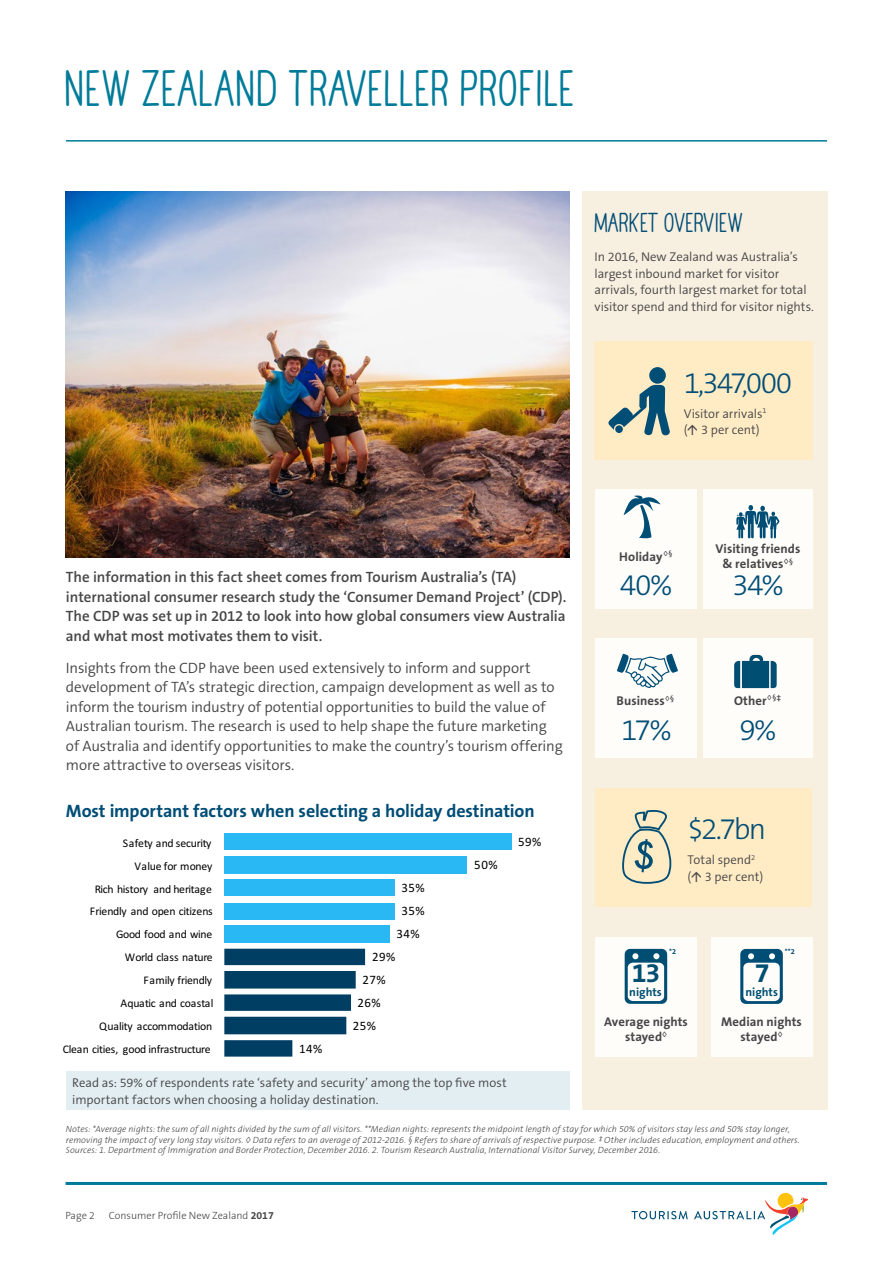
<style>
.page{position:relative;width:893px;height:1263px;background:#fff}
.page>*{position:absolute;margin:0;border:0;box-sizing:border-box;transform-origin:0 0}
.t1{font:700 45px "TAHAVEANICEDAY Basic";letter-spacing:.01em;color:#007b99}
.t2{font:300 30px "The Sans B3";letter-spacing:-.06em;color:#004d76}
.t3{font:700 27px "The Sans B7";color:#004f72}
.t4{font:700 24px "TAHAVEANICEDAY Basic";color:#004d76}
.t5{font:700 18px "The Sans B7";letter-spacing:-.005em;color:#004d76}
.t6{font:300 15px/19.5px "The Sans B4";letter-spacing:-.01em;color:#464547}
.t7{font:600 15px/19.5px "The Sans B6";letter-spacing:-.005em;color:#464547}
.t8{font:12.9px/23px "Calibri";letter-spacing:.04em;color:#000;text-align:center}
.t9{font:300 12.75px/16.5px "The Sans B4";color:#464547}
.t10{font:700 12.75px/15px "The Sans B7";letter-spacing:.005em;color:#464547;text-align:center}
.t11{font:700 11.85px "The Sans B7";color:#004f72}
.t12{font:11.7px/23px "Calibri";letter-spacing:-.025em;color:#000;text-align:right}
.t13{font:300 10.5px "The Sans B3";color:#464547}
.t14{font:italic 300 9px/10.5px "The Sans B3";letter-spacing:.01em;color:#464547}
.t15{font:700 7.5px "The Sans B7";color:#004d76}
.t16{font:700 7.5px "The Sans B7";color:#004f72}
.s1{font-family:"The Sans B5 Plain";font-weight:400;font-size:10.5px}
.s2{font-family:"The Sans B7";font-weight:700}
</style>
<div class="page">
<hr style="left:66px;top:1182px;width:761px;height:3px;background:#007b99">
<svg style="left:631px;top:1211px;width:57px;height:8px"></svg>
<svg style="left:694px;top:1193px;width:114px;height:42px"></svg>
<div style="left:582px;top:191px;width:245px;height:919px;background:#f7efdf"></div>
<img style="left:66px;top:191px;width:503px;height:366px">
<div style="left:703px;top:490px;width:109px;height:119px;background:#fefdfa"></div>
<svg style="left:736px;top:505px;width:43px;height:33px"></svg>
<div style="left:595px;top:490px;width:102px;height:119px;background:#fefdfa"></div>
<svg style="left:623px;top:495px;width:38px;height:44px"></svg>
<div style="left:595px;top:638px;width:102px;height:119px;background:#fefdfa"></div>
<svg style="left:617px;top:654px;width:61px;height:34px"></svg>
<div style="left:703px;top:638px;width:109px;height:119px;background:#fefdfa"></div>
<div style="left:595px;top:341px;width:218px;height:118px;background:#ffecc5"></div>
<div style="left:649px;top:367px;width:17px;height:17px;background:#004d76;border-radius:50%"></div>
<svg style="left:608px;top:385px;width:62px;height:51px"></svg>
<div style="left:615px;top:425px;width:8px;height:8px;background:#004d76;border-radius:50%"></div>
<div style="left:595px;top:788px;width:216px;height:118px;background:#ffecc5"></div>
<svg style="left:622px;top:810px;width:50px;height:74px"></svg>
<div style="left:66px;top:1071px;width:503px;height:39px;background:#e3eef2"></div>
<div style="left:224px;top:834px;width:288px;height:16px;background:#29b8f3"></div>
<div style="left:224px;top:856px;width:243px;height:18px;background:#29b8f3"></div>
<div style="left:224px;top:879px;width:170px;height:17px;background:#29b8f3"></div>
<div style="left:224px;top:903px;width:170px;height:16px;background:#29b8f3"></div>
<div style="left:224px;top:925px;width:166px;height:18px;background:#29b8f3"></div>
<svg style="left:224px;top:949px;width:141px;height:107px"></svg>
<svg style="left:734px;top:655px;width:43px;height:33px"></svg>
<div style="left:711px;top:937px;width:101px;height:119px;background:#fefdfa"></div>
<svg style="left:740px;top:949px;width:43px;height:55px"></svg>
<div style="left:595px;top:937px;width:102px;height:119px;background:#fefdfa"></div>
<svg style="left:625px;top:949px;width:42px;height:55px"></svg>
<hr style="left:66px;top:140px;width:761px;height:2px;background:#007b99">
<h1 class="t1" style="left:66px;top:61px;width:512px">NEW ZEALAND TRAVELLER PROFILE</h1>
<h3 class="t4" style="left:595px;top:208px;width:150px">MARKET OVERVIEW</h3>
<h3 class="t9" style="left:595px;top:249px;width:221px">In 2016, New Zealand was Australia’s largest inbound market for visitor arrivals, fourth largest market for total visitor spend and third for visitor nights.</h3>
<h2 class="t2" style="left:684px;top:367px;width:110px">1,347,000</h2>
<h3 class="t9" style="left:684px;top:405px;width:84px">Visitor arrivals<sup>1 </sup>( 3 per cent)</h3>
<p class="t7" style="left:66px;top:568px;width:502px">The information in this fact sheet comes from Tourism Australia’s (TA) international consumer research study the ‘Consumer Demand Project’ (CDP).<br>The CDP was set up in 2012 to look into how global consumers view Australia and what most motivates them to visit.</p>
<p class="t6" style="left:66px;top:659px;width:498px">Insights from the CDP have been used extensively to inform and support development of TA’s strategic direction, campaign development as well as to inform the tourism industry of potential opportunities to build the value of Australian tourism. The research is used to help shape the future marketing of Australia and identify opportunities to make the country’s tourism offering more attractive to overseas visitors.</p>
<h3 class="t5" style="left:66px;top:802px;width:470px">Most important factors when selecting a holiday destination</h3>
<p class="t12" style="left:63px;top:831px;width:152px">Safety and security<br>Value for money<br>Rich history and heritage<br>Friendly and open citizens<br>Good food and wine<br>World class nature<br>Family friendly<br>Aquatic and coastal<br>Quality accommodation<br>Clean cities, good infrastructure</p>
<h3 class="t8" style="left:299px;top:1036px;width:25px">14%</h3>
<h3 class="t8" style="left:396px;top:876px;width:30px">35%<br>35%<br>34%</h3>
<h3 class="t8" style="left:372px;top:945px;width:25px">29%</h3>
<h3 class="t8" style="left:362px;top:968px;width:25px">27%</h3>
<h3 class="t8" style="left:358px;top:991px;width:25px">26%</h3>
<h3 class="t8" style="left:353px;top:1014px;width:25px">25%</h3>
<h3 class="t8" style="left:474px;top:853px;width:25px">50%</h3>
<h3 class="t9" style="left:72px;top:1075px;width:436px">Read as: 59% of respondents rate ‘safety and security’ among the top five most important factors when choosing a holiday destination.</h3>
<h3 class="t8" style="left:518px;top:830px;width:25px">59%</h3>
<h3 class="t10" style="left:619px;top:549px;width:55px">Holiday<sup>◊§</sup></h3>
<h2 class="t2" style="left:620px;top:569px;width:54px">40%</h2>
<h3 class="t10" style="left:715px;top:542px;width:86px">Visiting friends &amp; relatives<sup>◊</sup><sup>§</sup></h3>
<h2 class="t2" style="left:732px;top:569px;width:53px">34%</h2>
<h3 class="t10" style="left:617px;top:694px;width:59px">Business<sup>◊§</sup></h3>
<h2 class="t2" style="left:621px;top:715px;width:52px">17%</h2>
<h3 class="t10" style="left:734px;top:693px;width:49px">Other<sup>◊§</sup><span class="s1">‡</span></h3>
<h2 class="t2" style="left:739px;top:715px;width:39px">9%</h2>
<h2 class="t2" style="left:687px;top:813px;width:80px">$2.7bn</h2>
<h3 class="t9" style="left:687px;top:852px;width:77px">Total spend<sup>2<br></sup>( 3 per cent)</h3>
<h3 class="t3" style="left:632px;top:959px;width:30px">13</h3>
<h3 class="t11" style="left:629px;top:986px;width:34px">nights</h3>
<p class="t16" style="left:669px;top:948px;width:8px">*2</p>
<p class="t15" style="left:785px;top:948px;width:11px">**2</p>
<h3 class="t3" style="left:755px;top:959px;width:16px">7</h3>
<h3 class="t11" style="left:745px;top:986px;width:34px">nights</h3>
<h3 class="t10" style="left:604px;top:1015px;width:85px">Average nights stayed<sup>◊</sup></h3>
<h3 class="t10" style="left:721px;top:1015px;width:82px">Median nights stayed<sup>◊</sup></h3>
<p class="t14" style="left:66px;top:1124px;width:735px">Notes: *Average nights: the sum of all nights divided by the sum of all visitors. **Median nights: represents the midpoint length of stay for which 50% of visitors stay less and 50% stay longer, removing the impact of very long stay visitors. ◊ Data refers to an average of 2012-2016. § Refers to share of arrivals of respective purpose. ‡ Other includes education, employment and others.<br>Sources: 1. Department of Immigration and Border Protection, December 2016. 2. Tourism Research Australia, International Visitor Survey, December 2016.</p>
<p class="t13" style="left:66px;top:1210px;width:31px">Page 2</p>
<p class="t13" style="left:109px;top:1210px;width:167px">Consumer Profile New Zealand <span class="s2">2017</span></p>
</div>
